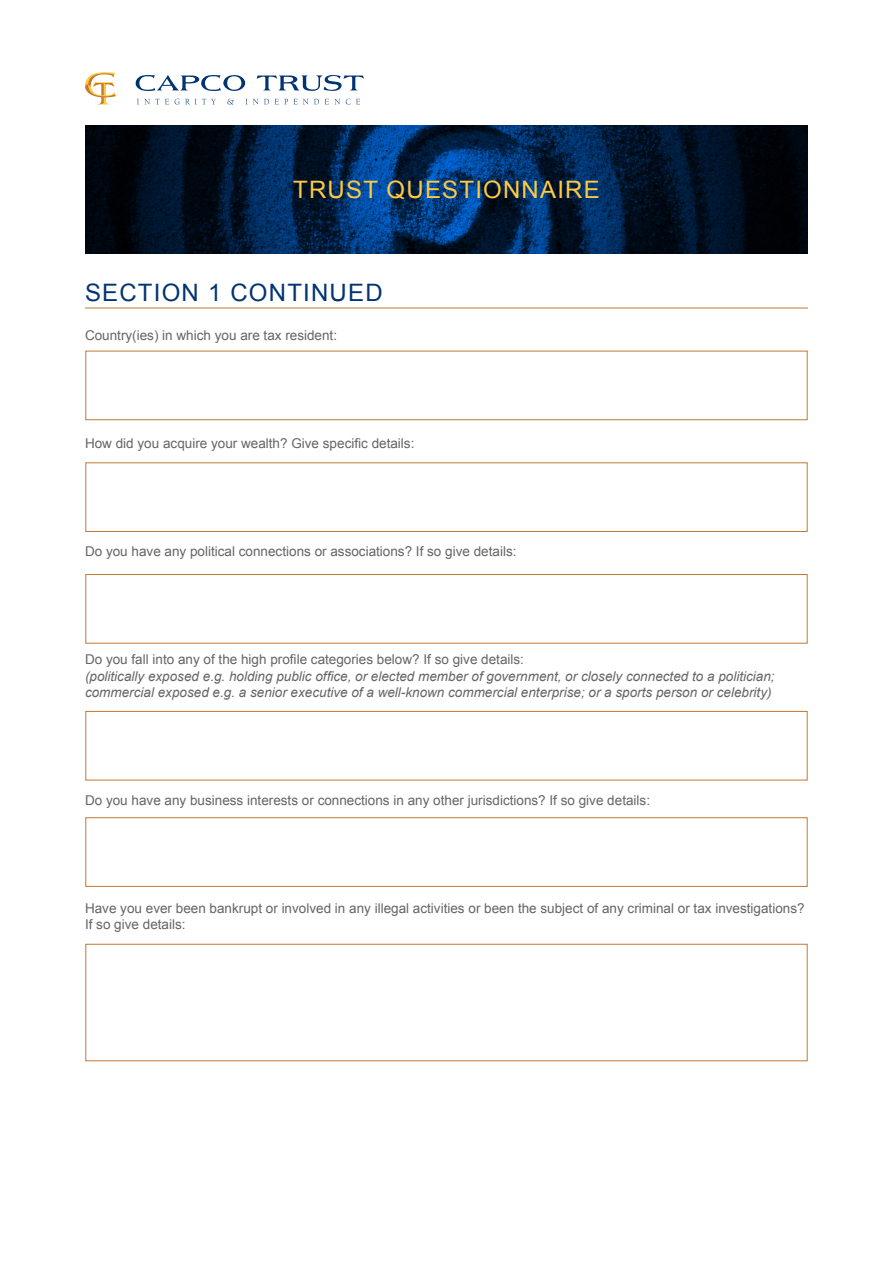
<style>
.page{position:relative;width:893px;height:1263px;background:#fff}
.page>*{position:absolute;margin:0;border:0;box-sizing:border-box;transform-origin:0 0}
.t1{font:24px "Arial";letter-spacing:.05em;color:#feca42}
.heading{font:24px "Arial";letter-spacing:.05em;color:#013471}
.body{font:13.5px/16.2px "Arial";color:#656568}
.body-2{font:italic 13.5px/16.2px "Arial";color:#656568}
.s1{font-style:normal}
</style>
<div class="page">
<img style="left:85px;top:125px;width:723px;height:128px">
<svg style="left:135px;top:75px;width:111px;height:16px"></svg>
<svg style="left:257px;top:75px;width:107px;height:16px"></svg>
<svg style="left:137px;top:99px;width:32px;height:5px"></svg>
<svg style="left:175px;top:99px;width:41px;height:6px"></svg>
<svg style="left:227px;top:99px;width:7px;height:6px"></svg>
<svg style="left:246px;top:99px;width:12px;height:5px"></svg>
<svg style="left:264px;top:99px;width:5px;height:5px"></svg>
<svg style="left:325px;top:99px;width:4px;height:5px"></svg>
<svg style="left:275px;top:99px;width:33px;height:5px"></svg>
<svg style="left:314px;top:99px;width:5px;height:5px"></svg>
<svg style="left:335px;top:99px;width:5px;height:5px"></svg>
<svg style="left:356px;top:99px;width:4px;height:5px"></svg>
<svg style="left:85px;top:72px;width:31px;height:33px"></svg>
<hr style="left:85px;top:308px;width:723px;height:1px;background:#c27830">
<div style="left:86px;top:351px;width:721px;height:69px;border:1px solid #c27830"></div>
<div style="left:86px;top:463px;width:721px;height:69px;border:1px solid #c27830"></div>
<div style="left:86px;top:574px;width:721px;height:69px;border:1px solid #c27830"></div>
<div style="left:86px;top:711px;width:721px;height:69px;border:1px solid #c27830"></div>
<div style="left:86px;top:817px;width:721px;height:69px;border:1px solid #c27830"></div>
<div style="left:86px;top:944px;width:721px;height:117px;border:1px solid #c27830"></div>
<h1 class="t1" style="left:293px;top:174px;width:308px">TRUST QUESTIONNAIRE</h1>
<p class="heading" style="left:85px;top:276px;width:299px">SECTION 1 CONTINUED</p>
<p class="body" style="left:85px;top:328px;width:254px">Country(ies) in which you are tax resident:</p>
<p class="body" style="left:85px;top:436px;width:331px">How did you acquire your wealth? Give specific details:</p>
<p class="body" style="left:85px;top:544px;width:433px">Do you have any political connections or associations? If so give details:</p>
<p class="body-2" style="left:85px;top:652px;width:691px"><span class="s1">Do you fall into any of the high profile categories below? If so give details:<br></span>(politically exposed e.g. holding public office, or elected member of government, or closely connected to a politician; commercial exposed e.g. a senior executive of a well-known commercial enterprise; or a sports person or celebrity)</p>
<p class="body" style="left:85px;top:792px;width:567px">Do you have any business interests or connections in any other jurisdictions? If so give details:</p>
<p class="body" style="left:85px;top:900px;width:721px">Have you ever been bankrupt or involved in any illegal activities or been the subject of any criminal or tax investigations?<br>If so give details:</p>
</div>
